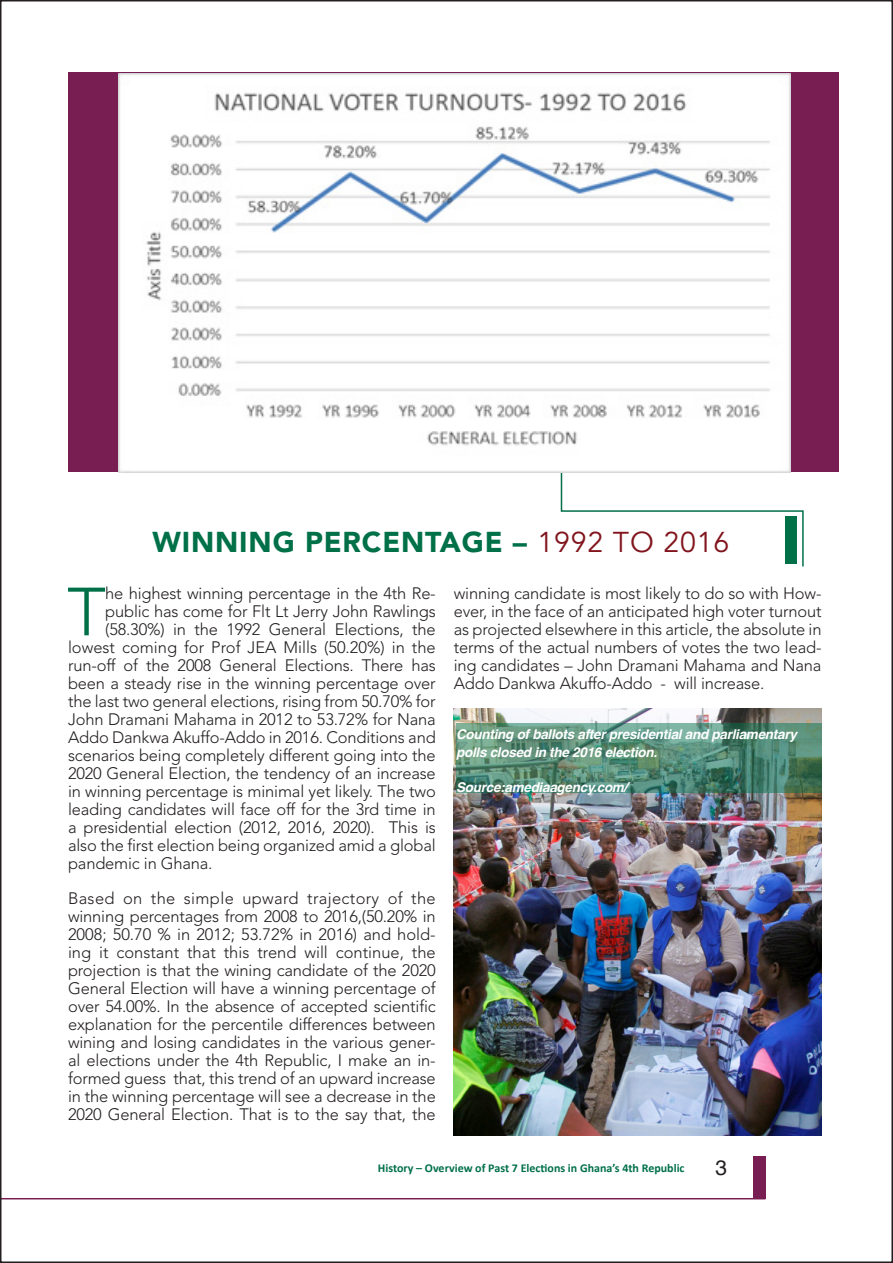
<style>
.page{position:relative;width:893px;height:1263px;background:#fff}
.page>*{position:absolute;margin:0;border:0;box-sizing:border-box;transform-origin:0 0}
.t1{font:300 67.35px "Avenir LT Std";color:#007049}
.Chapter_Header_2017{font:900 28.5px "Avenir LT Std";letter-spacing:.03em;color:#007049}
.t2{font:21px "Helvetica";color:#231f20}
.t3{font:300 16.5px/18px "Avenir LT Std";letter-spacing:-.01em;color:#231f20;text-align:justify}
.t4{font:italic 700 13.5px "Helvetica";letter-spacing:-.02em;color:#fff}
.t5{font:700 12px "Calibri";color:#007049}
.s1{font-weight:400;color:#81141c}
</style>
<div class="page">
<div style="left:753px;top:1156px;width:12px;height:43px;background:#781e52"></div>
<hr style="left:0;top:1198px;width:765px;height:1px;background:#781e52">
<div style="left:68px;top:72px;width:771px;height:400px;background:#781e52"></div>
<svg style="left:560px;top:470px;width:244px;height:97px"></svg>
<div style="left:785px;top:516px;width:11px;height:48px;background:#007049"></div>
<img style="left:118px;top:73px;width:672px;height:399px">
<img style="left:454px;top:708px;width:367px;height:427px">
<svg style="left:456px;top:723px;width:365px;height:69px;background:#578b77"></svg>
<p class="Chapter_Header_2017" style="left:152px;top:525px;width:578px">WINNING PERCENTAGE – <span class="s1">1992 TO 2016</span></p>
<p class="t1" style="left:67px;top:572px;width:40px">T</p>
<p class="t3" style="left:105px;top:585px;width:332px">he highest winning percentage in the 4th Re-</p>
<p class="t3" style="left:105px;top:603px;width:332px">public has come for Flt Lt Jerry John Rawlings</p>
<p class="t3" style="left:105px;top:621px;width:332px">(58.30%) in the 1992 General Elections, the</p>
<p class="t3" style="left:68px;top:639px;width:369px">lowest coming for Prof JEA Mills (50.20%) in the</p>
<p class="t3" style="left:68px;top:657px;width:369px">run-off of the 2008 General Elections. There has</p>
<p class="t3" style="left:68px;top:675px;width:369px">been a steady rise in the winning percentage over</p>
<p class="t3" style="left:68px;top:693px;width:369px">the last two general elections, rising from 50.70% for</p>
<p class="t3" style="left:68px;top:711px;width:369px">John Dramani Mahama in 2012 to 53.72% for Nana</p>
<p class="t3" style="left:68px;top:729px;width:369px">Addo Dankwa Akuffo-Addo in 2016. Conditions and</p>
<p class="t3" style="left:68px;top:747px;width:369px">scenarios being completely different going into the</p>
<p class="t3" style="left:68px;top:765px;width:369px">2020 General Election, the tendency of an increase</p>
<p class="t3" style="left:68px;top:783px;width:369px">in winning percentage is minimal yet likely. The two</p>
<p class="t3" style="left:68px;top:801px;width:369px">leading candidates will face off for the 3rd time in</p>
<p class="t3" style="left:68px;top:819px;width:369px">a presidential election (2012, 2016, 2020). This is</p>
<p class="t3" style="left:68px;top:837px;width:369px">also the first election being organized amid a global</p>
<p class="t3" style="left:68px;top:855px;width:146px">pandemic in Ghana.</p>
<p class="t3" style="left:68px;top:890px;width:369px">Based on the simple upward trajectory of the winning percentages from 2008 to 2016,(50.20% in 2008; 50.70 % in 2012; 53.72% in 2016) and hold&shy;ing it constant that this trend will continue, the projection is that the wining candidate of the 2020<br>General Election will have a winning percentage of over 54.00%. In the absence of accepted scientific explanation for the percentile differences between wining and losing candidates in the various gener&shy;al elections under the 4th Republic, I make an in&shy;formed guess that, this trend of an upward increase in the winning percentage will see a decrease in the 2020 General Election. That is to the say that, the</p>
<p class="t3" style="left:454px;top:585px;width:369px">winning candidate is most likely to do so with How&shy;ever, in the face of an anticipated high voter turnout as projected elsewhere in this article, the absolute in terms of the actual numbers of votes the two lead&shy;ing candidates – John Dramani Mahama and Nana Addo Dankwa Akuffo-Addo - will increase.</p>
<p class="t4" style="left:456px;top:723px;width:342px">Counting of ballots after presidential and parliamentary</p>
<p class="t4" style="left:456px;top:741px;width:203px">polls closed in the 2016 election.</p>
<p class="t4" style="left:456px;top:776px;width:173px">Source:amediaagency.com/</p>
<p class="t5" style="left:378px;top:1159px;width:308px">History – Overview of Past 7 Elections in Ghana’s 4th Republic</p>
<p class="t2" style="left:715px;top:1152px;width:13px">3</p>
</div>
